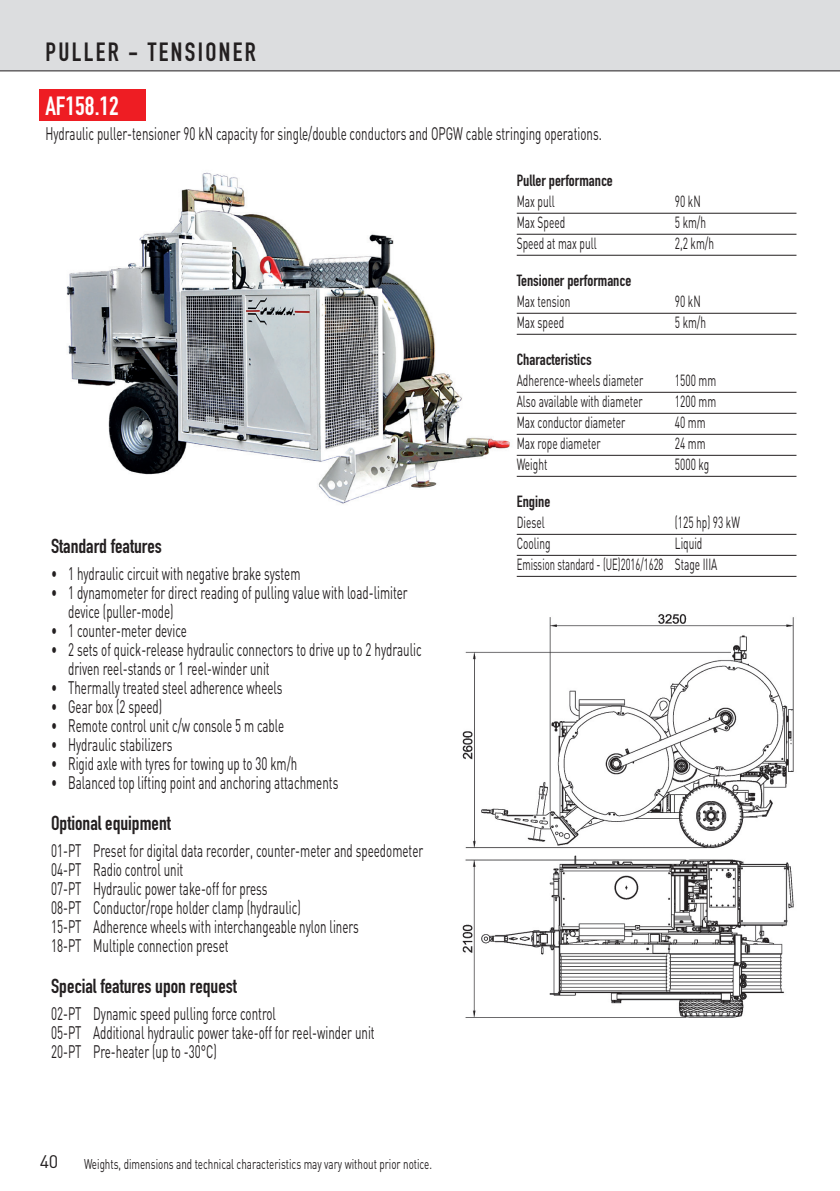
<style>
.page{position:relative;width:840px;height:1191px;background:#fff}
.page>*{position:absolute;margin:0;border:0;box-sizing:border-box;transform-origin:0 0}
.t1{font:26px "DIN Engschrift Std";letter-spacing:.09em;color:#231f20}
.t2{font:26px "DIN Engschrift Std";color:#fff}
.t3{font:20px "DIN Engschrift Std";color:#231f20}
.t4{font:18px/19px "DIN";color:#231f20;scale:.64 1}
.t5{font:18px "DIN";color:#231f20}
.t6{font:16px/21px "DIN";color:#231f20;scale:.63 1}
.t7{font:16px "DIN Engschrift Std";color:#231f20}
.t8{font:14px "DIN";color:#231f20;scale:.7 1}
</style>
<div class="page">
<svg style="left:0;top:0;width:839px;height:100px"></svg>
<img style="left:66px;top:172px;width:472px;height:362px">
<div style="left:40px;top:89px;width:106px;height:31px;background:#ee1d23"></div>
<hr style="left:516px;top:213px;width:280px;height:1px;background:#231f20">
<hr style="left:516px;top:234px;width:280px;height:1px;background:#231f20">
<hr style="left:516px;top:255px;width:280px;height:1px;background:#231f20">
<hr style="left:516px;top:313px;width:280px;height:1px;background:#231f20">
<hr style="left:516px;top:334px;width:280px;height:1px;background:#231f20">
<hr style="left:516px;top:392px;width:280px;height:1px;background:#231f20">
<hr style="left:516px;top:413px;width:280px;height:1px;background:#231f20">
<hr style="left:516px;top:434px;width:280px;height:1px;background:#231f20">
<hr style="left:516px;top:455px;width:280px;height:1px;background:#231f20">
<hr style="left:516px;top:476px;width:280px;height:1px;background:#231f20">
<hr style="left:516px;top:534px;width:280px;height:1px;background:#231f20">
<hr style="left:516px;top:555px;width:280px;height:1px;background:#231f20">
<hr style="left:516px;top:576px;width:280px;height:1px;background:#231f20">
<img style="left:462px;top:614px;width:332px;height:404px">
<h1 class="t1" style="left:45px;top:37px;width:212px">PULLER - TENSIONER</h1>
<h1 class="t2" style="left:45px;top:91px;width:75px">AF158.12</h1>
<p class="t4" style="left:45px;top:123px;width:870px">Hydraulic puller-tensioner 90 kN capacity for single/double conductors and OPGW cable stringing operations.</p>
<p class="t7" style="left:516px;top:171px;width:97px">Puller performance</p>
<p class="t6" style="left:516px;top:191px;width:62px">Max pull</p>
<p class="t6" style="left:674px;top:191px;width:42px">90 kN</p>
<p class="t6" style="left:516px;top:212px;width:78px">Max Speed</p>
<p class="t6" style="left:674px;top:212px;width:51px">5 km/h</p>
<p class="t6" style="left:516px;top:233px;width:128px">Speed at max pull</p>
<p class="t6" style="left:674px;top:233px;width:64px">2,2 km/h</p>
<p class="t7" style="left:516px;top:271px;width:116px">Tensioner performance</p>
<p class="t6" style="left:516px;top:291px;width:87px">Max tension</p>
<p class="t6" style="left:674px;top:291px;width:42px">90 kN</p>
<p class="t6" style="left:516px;top:312px;width:77px">Max speed</p>
<p class="t6" style="left:674px;top:312px;width:51px">5 km/h</p>
<p class="t7" style="left:516px;top:350px;width:76px">Characteristics</p>
<p class="t6" style="left:516px;top:370px;width:202px">Adherence-wheels diameter</p>
<p class="t6" style="left:674px;top:370px;width:67px">1500 mm</p>
<p class="t6" style="left:516px;top:391px;width:201px">Also available with diameter</p>
<p class="t6" style="left:674px;top:391px;width:67px">1200 mm</p>
<p class="t6" style="left:516px;top:412px;width:174px">Max conductor diameter</p>
<p class="t6" style="left:674px;top:412px;width:50px">40 mm</p>
<p class="t6" style="left:516px;top:433px;width:135px">Max rope diameter</p>
<p class="t6" style="left:674px;top:433px;width:50px">24 mm</p>
<p class="t6" style="left:516px;top:454px;width:50px">Weight</p>
<p class="t6" style="left:674px;top:454px;width:56px">5000 kg</p>
<p class="t7" style="left:516px;top:492px;width:35px">Engine</p>
<p class="t6" style="left:516px;top:512px;width:46px">Diesel</p>
<p class="t6" style="left:674px;top:512px;width:105px">(125 hp) 93 kW</p>
<p class="t6" style="left:516px;top:533px;width:55px">Cooling</p>
<p class="t6" style="left:516px;top:533px;width:320px;text-indent:158px">Liquid<br>Emission standard - (UE)2016/1628 Stage IIIA</p>
<p class="t3" style="left:51px;top:534px;width:112px">Standard features</p>
<p class="t4" style="left:51px;top:563px;width:391px">• 1 hydraulic circuit with negative brake system</p>
<p class="t4" style="left:68px;top:583px;width:532px;text-indent:-17px">• 1 dynamometer for direct reading of pulling value with load-limiter device (puller-mode)</p>
<p class="t4" style="left:51px;top:621px;width:214px">• 1 counter-meter device</p>
<p class="t4" style="left:68px;top:640px;width:553px;text-indent:-17px">• 2 sets of quick-release hydraulic connectors to drive up to 2 hydraulic driven reel-stands or 1 reel-winder unit</p>
<p class="t4" style="left:51px;top:678px;width:363px">• Thermally treated steel adherence wheels</p>
<p class="t4" style="left:51px;top:697px;width:175px">• Gear box (2 speed)</p>
<p class="t4" style="left:51px;top:716px;width:365px">• Remote control unit c/w console 5 m cable</p>
<p class="t4" style="left:51px;top:735px;width:191px">• Hydraulic stabilizers</p>
<p class="t4" style="left:51px;top:754px;width:386px">• Rigid axle with tyres for towing up to 30 km/h</p>
<p class="t4" style="left:51px;top:773px;width:450px">• Balanced top lifting point and anchoring attachments</p>
<p class="t3" style="left:51px;top:811px;width:121px">Optional equipment</p>
<p class="t4" style="left:51px;top:840px;width:582px">01-PT Preset for digital data recorder, counter-meter and speedometer 04-PT Radio control unit<br>07-PT Hydraulic power take-off for press<br>08-PT Conductor/rope holder clamp (hydraulic)<br>15-PT Adherence wheels with interchangeable nylon liners<br>18-PT Multiple connection preset</p>
<p class="t3" style="left:51px;top:974px;width:187px">Special features upon request</p>
<p class="t4" style="left:51px;top:1003px;width:507px">02-PT Dynamic speed pulling force control<br>05-PT Additional hydraulic power take-off for reel-winder unit<br>20-PT Pre-heater (up to -30°C)</p>
<p class="t5" style="left:40px;top:1150px;width:20px">40</p>
<p class="t8" style="left:84px;top:1155px;width:498px">Weights, dimensions and technical characteristics may vary without prior notice.</p>
</div>
